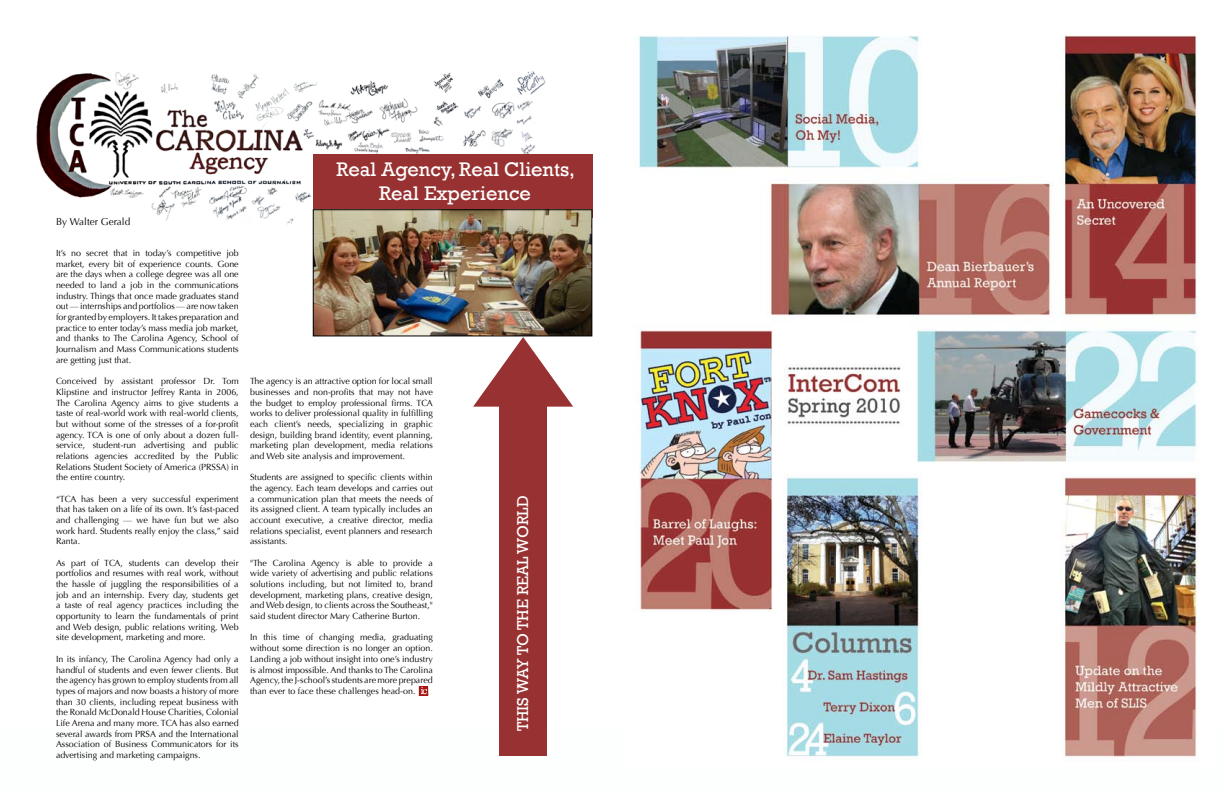
<style>
.page{position:relative;width:1224px;height:792px;background:#fff}
.page>*{position:absolute;margin:0;border:0;box-sizing:border-box;transform-origin:0 0}
.t1{font:20.2px/24px "Rockwell";color:#fff;text-align:center}
.t2{font:16.2px "Rockwell";color:#fff}
.t3{font:10px "Optima";color:#000}
.t4{font:8.9px/10.7px "Optima";color:#000;text-align:justify}
</style>
<div class="page">
<img style="left:638px;top:35px;width:560px;height:724px">
<img style="left:36px;top:71px;width:514px;height:153px">
<div style="left:313px;top:155px;width:279px;height:63px;background:#983232"></div>
<svg style="left:419px;top:686px;width:9px;height:10px"></svg>
<img style="left:315px;top:211px;width:275px;height:123px">
<div style="left:313px;top:209px;width:279px;height:127px;border:1px solid #000"></div>
<div style="left:499px;top:394px;width:48px;height:362px;background:#983232"></div>
<svg style="left:473px;top:337px;width:100px;height:70px"></svg>
<p class="t3" style="left:56px;top:216px;width:76px">By Walter Gerald</p>
<p class="t4" style="left:56px;top:248px;width:184px">It’s no secret that in today’s competitive job market, every bit of experience counts. Gone are the days when a college degree was all one needed to land a job in the communications industry. Things that once made graduates stand out — internships and portfolios — are now taken for granted by employers. It takes preparation and practice to enter today’s mass media job market, and thanks to The Carolina Agency, School of Journalism and Mass Communications students are getting just that.</p>
<p class="t4" style="left:56px;top:376px;width:184px">Conceived by assistant professor Dr. Tom Klipstine and instructor Jeffrey Ranta in 2006, The Carolina Agency aims to give students a taste of real-world work with real-world clients, but without some of the stresses of a for-profit agency. TCA is one of only about a dozen full&shy;service, student-run advertising and public relations agencies accredited by the Public Relations Student Society of America (PRSSA) in the entire country.</p>
<p class="t4" style="left:56px;top:493px;width:184px">“TCA has been a very successful experiment that has taken on a life of its own. It’s fast-paced and challenging — we have fun but we also work hard. Students really enjoy the class,” said Ranta.</p>
<p class="t4" style="left:56px;top:557px;width:184px">As part of TCA, students can develop their portfolios and resumes with real work, without the hassle of juggling the responsibilities of a job and an internship. Every day, students get a taste of real agency practices including the opportunity to learn the fundamentals of print and Web design, public relations writing, Web site development, marketing and more.</p>
<p class="t4" style="left:56px;top:654px;width:184px">In its infancy, The Carolina Agency had only a handful of students and even fewer clients. But the agency has grown to employ students from all types of majors and now boasts a history of more than 30 clients, including repeat business with the Ronald McDonald House Charities, Colonial Life Arena and many more. TCA has also earned several awards from PRSA and the International Association of Business Communicators for its advertising and marketing campaigns.</p>
<h1 class="t1" style="left:336px;top:158px;width:240px">Real Agency, Real Clients,<br>Real Experience</h1>
<p class="t4" style="left:250px;top:376px;width:184px">The agency is an attractive option for local small businesses and non-profits that may not have the budget to employ professional firms. TCA works to deliver professional quality in fulfilling each client’s needs, specializing in graphic design, building brand identity, event planning, marketing plan development, media relations and Web site analysis and improvement.</p>
<p class="t4" style="left:250px;top:472px;width:184px">Students are assigned to specific clients within the agency. Each team develops and carries out a communication plan that meets the needs of its assigned client. A team typically includes an account executive, a creative director, media relations specialist, event planners and research assistants.</p>
<p class="t4" style="left:250px;top:557px;width:184px">"The Carolina Agency is able to provide a wide variety of advertising and public relations solutions including, but not limited to, brand development, marketing plans, creative design, and Web design, to clients across the Southeast," said student director Mary Catherine Burton.</p>
<p class="t4" style="left:250px;top:632px;width:184px">In this time of changing media, graduating without some direction is no longer an option.<br>Landing a job without insight into one’s industry is almost impossible. And thanks to The Carolina Agency, the J-school’s students are more prepared than ever to face these challenges head-on.</p>
<h2 class="t2" style="left:513px;top:731px;width:237px;rotate:-90deg">THIS WAY TO THE REAL WORLD</h2>
</div>
